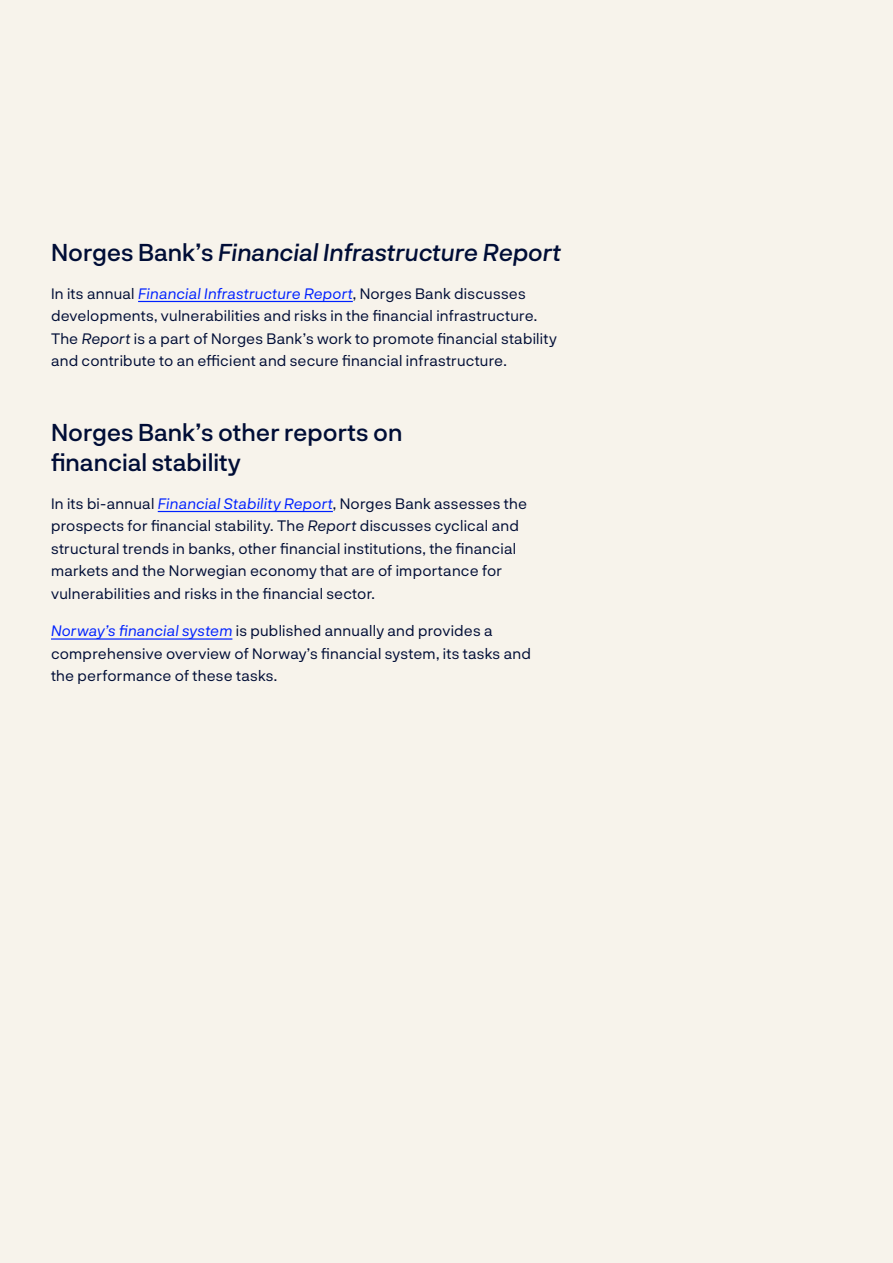
<style>
.page{position:relative;width:893px;height:1263px;background:#f7f3eb}
.page>*{position:absolute;margin:0;border:0;box-sizing:border-box;transform-origin:0 0}
.Tittel2_noTOC{font:500 24px/30px "Norges Bank";color:#000d36}
.Tittel2_noTOC-2{font:italic 500 24px "Norges Bank";color:#000d36}
.Brtekst{font:15px/22.5px "Norges Bank";letter-spacing:.015em;color:#000d36}
.Brtekst_2space{font:15px/22.5px "Norges Bank";letter-spacing:.015em;color:#000d36}
.s1{font-style:normal}
.s2{font-style:italic;color:#0021ff}
.s3{font-style:italic}
</style>
<div class="page">
<hr style="left:138px;top:301px;width:215px;height:1px;background:#0021ff">
<hr style="left:158px;top:511px;width:175px;height:1px;background:#0021ff">
<hr style="left:51px;top:638px;width:181px;height:2px;background:#0021ff">
<h2 class="Tittel2_noTOC-2" style="left:51px;top:235px;width:512px"><span class="s1">Norges Bank’s</span> Financial Infrastructure Report</h2>
<p class="Brtekst_2space" style="left:51px;top:281px;width:507px">In its annual <span class="s2">Financial Infrastructure Report</span>, Norges Bank discusses developments, vulnerabilities and risks in the financial infrastructure.<br>The <span class="s3">Report</span> is a part of Norges Bank’s work to promote financial stability and contribute to an efficient and secure financial infrastructure.</p>
<h2 class="Tittel2_noTOC" style="left:51px;top:416px;width:353px">Norges Bank’s other reports on financial stability</h2>
<p class="Brtekst" style="left:51px;top:491px;width:477px">In its bi-annual <span class="s2">Financial Stability Report</span>, Norges Bank assesses the prospects for financial stability. The <span class="s3">Report</span> discusses cyclical and structural trends in banks, other financial institutions, the financial markets and the Norwegian economy that are of importance for vulnerabilities and risks in the financial sector.</p>
<p class="Brtekst" style="left:51px;top:619px;width:481px"><span class="s2">Norway’s financial system</span> is published annually and provides a comprehensive overview of Norway’s financial system, its tasks and the performance of these tasks.</p>
</div>
